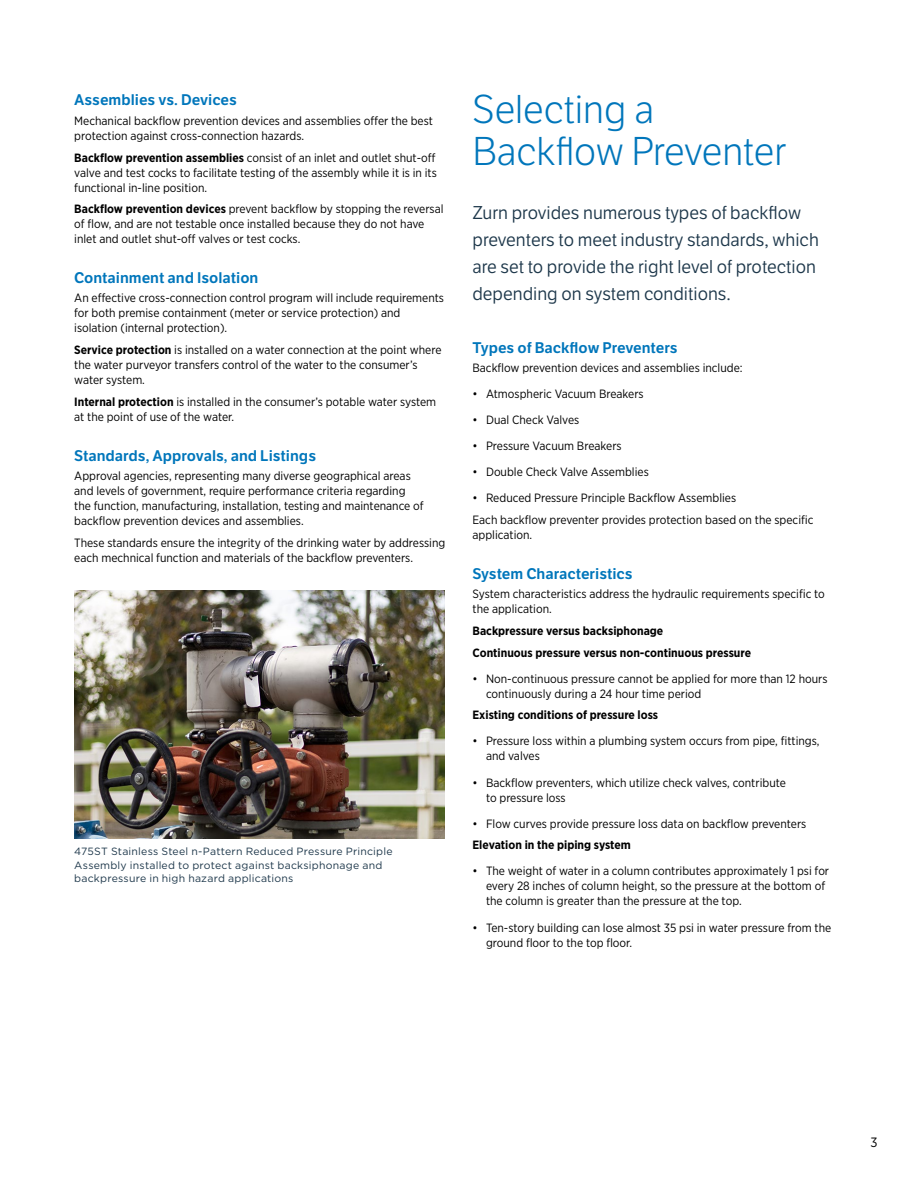
<style>
.page{position:relative;width:918px;height:1188px;background:#fff}
.page>*{position:absolute;margin:0;border:0;box-sizing:border-box;transform-origin:0 0}
.t1{font:39px/42px "LFT Etica Lt";color:#0076bb}
.t2{font:18px/27px "LFT Etica Bk";color:#1e384b}
.t3{font:15px "LFT Etica SB";color:#0076bb}
.t4{font:13.5px "Gotham Narrow";color:#000}
.t5{font:12px/15px "Gotham Narrow";color:#000}
.t6{font:700 12px/21.8px "Gotham Narrow";color:#000}
.t7{font:10.5px/13.5px "Gotham";letter-spacing:.02em;color:#1e384b}
.s1{font-weight:700}
</style>
<div class="page">
<img style="left:74px;top:591px;width:371px;height:247px">
<p class="t3" style="left:74px;top:91px;width:164px">Assemblies vs. Devices</p>
<p class="t5" style="left:74px;top:113px;width:360px">Mechanical backflow prevention devices and assemblies offer the best protection against cross-connection hazards.</p>
<p class="t5" style="left:74px;top:150px;width:364px;text-align:justify"><span class="s1">Backflow prevention assemblies</span> consist of an inlet and outlet shut-off valve and test cocks to facilitate testing of the assembly while it is in its functional in-line position.</p>
<p class="t5" style="left:74px;top:201px;width:371px"><span class="s1">Backflow prevention devices</span> prevent backflow by stopping the reversal of flow, and are not testable once installed because they do not have inlet and outlet shut-off valves or test cocks.</p>
<p class="t3" style="left:74px;top:269px;width:186px">Containment and Isolation</p>
<p class="t5" style="left:74px;top:290px;width:371px">An effective cross-connection control program will include requirements for both premise containment (meter or service protection) and isolation (internal protection).</p>
<p class="t5" style="left:74px;top:342px;width:369px"><span class="s1">Service protection</span> is installed on a water connection at the point where the water purveyor transfers control of the water to the consumer’s water system.</p>
<p class="t5" style="left:74px;top:394px;width:363px"><span class="s1">Internal protection</span> is installed in the consumer’s potable water system at the point of use of the water.</p>
<p class="t3" style="left:74px;top:446px;width:243px">Standards, Approvals, and Listings</p>
<p class="t5" style="left:74px;top:468px;width:351px">Approval agencies, representing many diverse geographical areas and levels of government, require performance criteria regarding the function, manufacturing, installation, testing and maintenance of backflow prevention devices and assemblies.</p>
<p class="t5" style="left:74px;top:535px;width:373px">These standards ensure the integrity of the drinking water by addressing each mechnical function and materials of the backflow preventers.</p>
<p class="t7" style="left:74px;top:845px;width:320px">475ST Stainless Steel n-Pattern Reduced Pressure Principle<br>Assembly installed to protect against backsiphonage and backpressure in high hazard applications</p>
<h1 class="t1" style="left:472px;top:90px;width:315px">Selecting a<br>Backflow Preventer</h1>
<h2 class="t2" style="left:472px;top:200px;width:348px">Zurn provides numerous types of backflow preventers to meet industry standards, which are set to provide the right level of protection depending on system conditions.</h2>
<p class="t3" style="left:472px;top:338px;width:207px">Types of Backflow Preventers</p>
<p class="t5" style="left:472px;top:360px;width:272px">Backflow prevention devices and assemblies include:</p>
<p class="t5" style="left:472px;top:386px;width:173px">• Atmospheric Vacuum Breakers</p>
<p class="t5" style="left:472px;top:412px;width:108px">• Dual Check Valves</p>
<p class="t5" style="left:472px;top:438px;width:151px">• Pressure Vacuum Breakers</p>
<p class="t5" style="left:472px;top:464px;width:178px">• Double Check Valve Assemblies</p>
<p class="t5" style="left:472px;top:487px;width:342px;line-height:21.8px">• Reduced Pressure Principle Backflow Assemblies<br>Each backflow preventer provides protection based on the specific</p>
<p class="t5" style="left:472px;top:527px;width:61px">application.</p>
<p class="t3" style="left:472px;top:564px;width:162px">System Characteristics</p>
<p class="t5" style="left:472px;top:586px;width:354px">System characteristics address the hydraulic requirements specific to the application.</p>
<p class="t6" style="left:472px;top:620px;width:280px">Backpressure versus backsiphonage<br>Continuous pressure versus non-continuous pressure</p>
<p class="t5" style="left:486px;top:671px;width:343px;text-indent:-14px">• Non-continuous pressure cannot be applied for more than 12 hours continuously during a 24 hour time period</p>
<p class="t6" style="left:472px;top:704px;width:187px">Existing conditions of pressure loss</p>
<p class="t5" style="left:486px;top:734px;width:335px;text-indent:-14px">• Pressure loss within a plumbing system occurs from pipe, fittings, and valves</p>
<p class="t5" style="left:486px;top:775px;width:301px;text-indent:-14px">• Backflow preventers, which utilize check valves, contribute to pressure loss</p>
<p class="t5" style="left:472px;top:816px;width:335px">• Flow curves provide pressure loss data on backflow preventers</p>
<p class="t6" style="left:472px;top:834px;width:160px">Elevation in the piping system</p>
<p class="t5" style="left:486px;top:863px;width:345px;text-indent:-14px">• The weight of water in a column contributes approximately 1 psi for every 28 inches of column height, so the pressure at the bottom of the column is greater than the pressure at the top.</p>
<p class="t5" style="left:486px;top:920px;width:347px;text-indent:-14px">• Ten-story building can lose almost 35 psi in water pressure from the ground floor to the top floor.</p>
<p class="t4" style="left:870px;top:1134px;width:9px">3</p>
</div>
